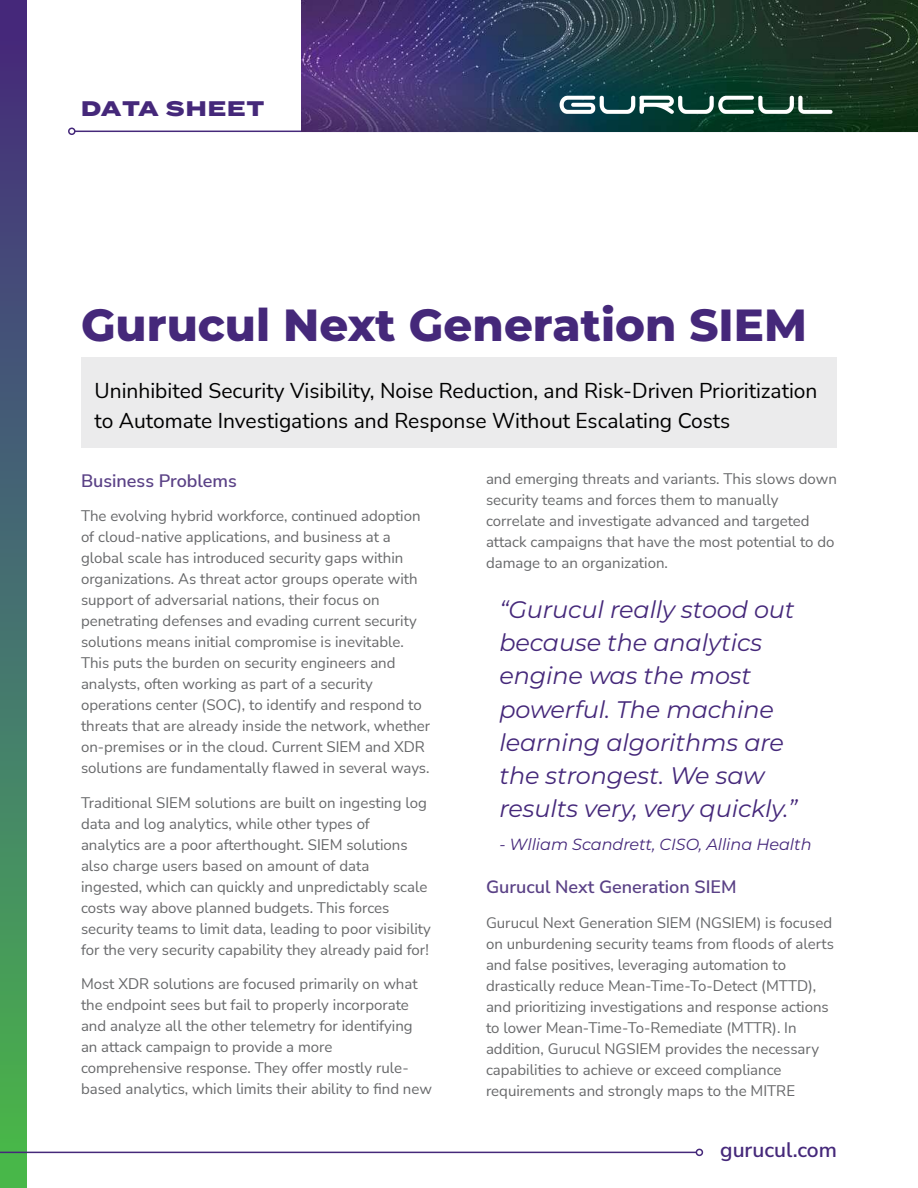
<style>
.page{position:relative;width:918px;height:1188px;background:#fff}
.page>*{position:absolute;margin:0;border:0;box-sizing:border-box;transform-origin:0 0}
.t1{font:800 45px "Montserrat";color:#45287a}
.t2{font:italic 24px/33.2px "Montserrat";letter-spacing:-.005em;color:#45287a}
.t3{font:21px/30px "Nunito Sans";color:#000}
.t4{font:600 21px "Nunito Sans";color:#45287a}
.t5{font:800 21px "Termina W00";letter-spacing:.05em;color:#45287a}
.t6{font:600 18px "Nunito Sans";color:#5a4186}
.t7{font:italic 16.05px "Montserrat";letter-spacing:-.005em;color:#45287a}
.t8{font:15px/21px "Nunito Sans";color:#67686a}
</style>
<div class="page">
<hr style="left:75px;top:131px;width:843px;height:1px;background:#45287a">
<div style="left:68px;top:128px;width:8px;height:7px;border:2px solid #45287a;border-radius:50%"></div>
<img style="left:301px;top:0;width:617px;height:131px">
<svg style="left:560px;top:96px;width:273px;height:18px"></svg>
<div style="left:81px;top:357px;width:756px;height:90px;background:#ebebec"></div>
<div style="left:0;top:0;width:27px;height:1188px;background:linear-gradient(to bottom,#442784,#47b851)"></div>
<hr style="left:0;top:1152px;width:696px;height:1px;background:#45287a">
<div style="left:696px;top:1149px;width:7px;height:7px;border:2px solid #45287a;border-radius:50%"></div>
<h3 class="t5" style="left:81px;top:93px;width:185px">DATA SHEET</h3>
<h1 class="t1" style="left:81px;top:292px;width:728px">Gurucul Next Generation SIEM</h1>
<h3 class="t3" style="left:94px;top:375px;width:725px">Uninhibited Security Visibility, Noise Reduction, and Risk-Driven Prioritization to Automate Investigations and Response Without Escalating Costs</h3>
<p class="t6" style="left:81px;top:468px;width:157px">Business Problems</p>
<p class="t8" style="left:81px;top:505px;width:351px">The evolving hybrid workforce, continued adoption of cloud-native applications, and business at a global scale has introduced security gaps within organizations. As threat actor groups operate with support of adversarial nations, their focus on penetrating defenses and evading current security solutions means initial compromise is inevitable.<br>This puts the burden on security engineers and analysts, often working as part of a security operations center (SOC), to identify and respond to threats that are already inside the network, whether on-premises or in the cloud. Current SIEM and XDR solutions are fundamentally flawed in several ways.</p>
<p class="t8" style="left:81px;top:792px;width:352px">Traditional SIEM solutions are built on ingesting log data and log analytics, while other types of analytics are a poor afterthought. SIEM solutions also charge users based on amount of data ingested, which can quickly and unpredictably scale costs way above planned budgets. This forces security teams to limit data, leading to poor visibility for the very security capability they already paid for!</p>
<p class="t8" style="left:81px;top:973px;width:352px">Most XDR solutions are focused primarily on what the endpoint sees but fail to properly incorporate and analyze all the other telemetry for identifying an attack campaign to provide a more comprehensive response. They offer mostly rule&shy;based analytics, which limits their ability to find new</p>
<p class="t8" style="left:486px;top:468px;width:353px">and emerging threats and variants. This slows down security teams and forces them to manually correlate and investigate advanced and targeted attack campaigns that have the most potential to do damage to an organization.</p>
<h2 class="t2" style="left:499px;top:592px;width:299px">“Gurucul really stood out because the analytics engine was the most powerful. The machine learning algorithms are the strongest. We saw results very, very quickly.”</h2>
<p class="t7" style="left:499px;top:833px;width:314px">- Wlliam Scandrett, CISO, Allina Health</p>
<p class="t6" style="left:486px;top:875px;width:252px">Gurucul Next Generation SIEM</p>
<p class="t8" style="left:486px;top:912px;width:350px">Gurucul Next Generation SIEM (NGSIEM) is focused on unburdening security teams from floods of alerts and false positives, leveraging automation to drastically reduce Mean-Time-To-Detect (MTTD), and prioritizing investigations and response actions to lower Mean-Time-To-Remediate (MTTR). In addition, Gurucul NGSIEM provides the necessary capabilities to achieve or exceed compliance requirements and strongly maps to the MITRE</p>
<h3 class="t4" style="left:720px;top:1135px;width:118px">gurucul.com</h3>
</div>
